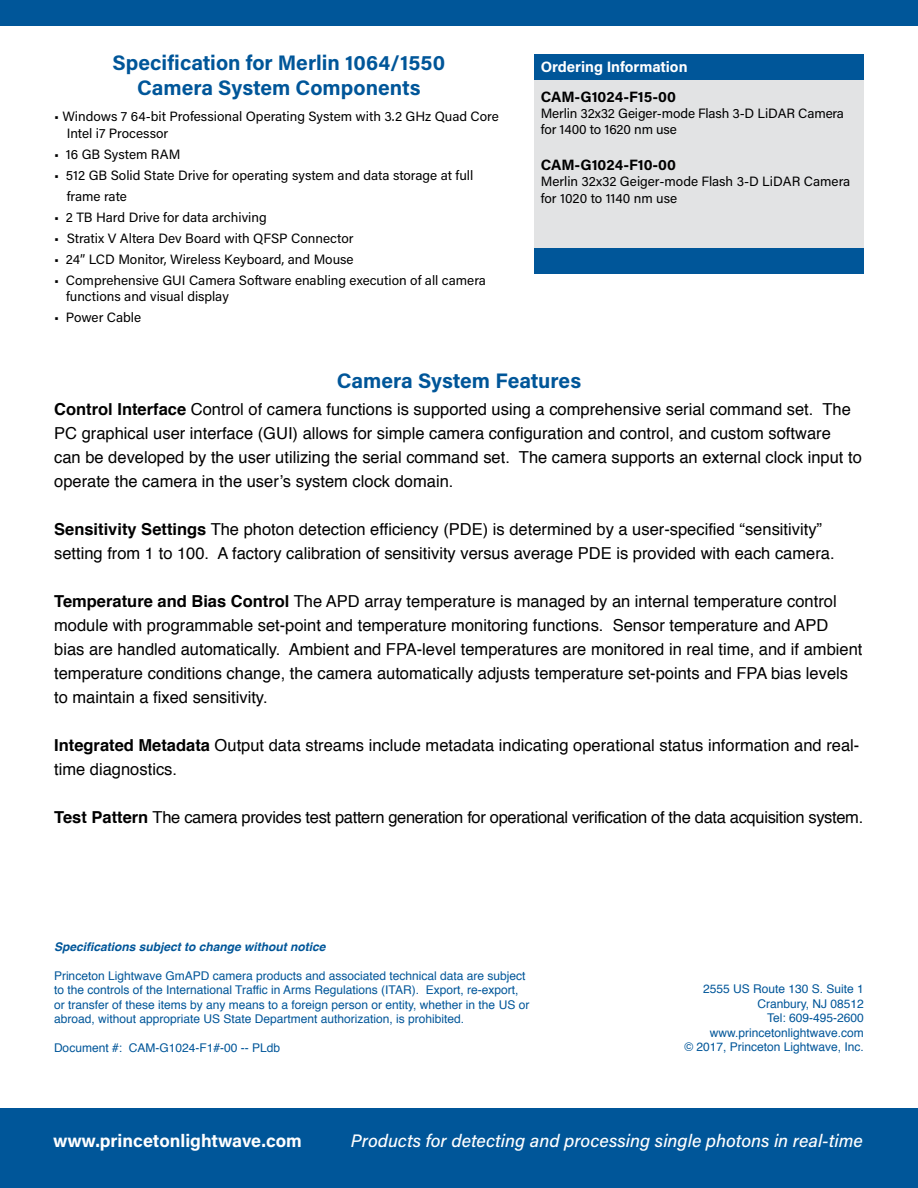
<style>
.page{position:relative;width:918px;height:1188px;background:#fff}
.page>*{position:absolute;margin:0;border:0;box-sizing:border-box;transform-origin:0 0}
.t1{font:700 21px/25.2px "Acumin Pro";color:#005699;text-align:center}
.t2{font:italic 500 18px "Acumin Pro";color:#fff}
.t3{font:700 18px "Acumin Pro";color:#fff}
.t4{font:16.5px/24px "Helvetica";color:#000}
.t5{font:16.5px "Helvetica";letter-spacing:-.02em;color:#000}
.t6{font:700 15px "Acumin Pro";color:#000}
.t7{font:700 15px "Acumin Pro";letter-spacing:-.005em;color:#fff}
.t8{font:13.5px/16.2px "Acumin Pro";color:#000}
.t9{font:12px/14.4px "Helvetica";color:#005699}
.t10{font:italic 700 12px "Helvetica";color:#005699}
.s1{font-weight:700}
</style>
<div class="page">
<div style="left:0;top:1108px;width:918px;height:80px;background:#005699"></div>
<div style="left:0;top:0;width:918px;height:26px;background:#005699"></div>
<div style="left:534px;top:54px;width:330px;height:194px;background:#e2e3e4"></div>
<div style="left:534px;top:54px;width:330px;height:25px;background:#005699"></div>
<div style="left:534px;top:249px;width:330px;height:25px;background:#005699"></div>
<p class="t1" style="left:113px;top:49px;width:334px">Specification for Merlin 1064/1550<br>Camera System Components</p>
<p class="t8" style="left:67px;top:108px;width:434px;text-indent:-13px">• Windows 7 64-bit Professional Operating System with 3.2 GHz Quad Core<br>Intel i7 Processor</p>
<p class="t8" style="left:54px;top:145px;width:128px">• 16 GB System RAM</p>
<p class="t8" style="left:67px;top:164px;width:408px;line-height:21px;text-indent:-13px">• 512 GB Solid State Drive for operating system and data storage at full frame rate</p>
<p class="t8" style="left:54px;top:208px;width:214px">• 2 TB Hard Drive for data archiving</p>
<p class="t8" style="left:54px;top:229px;width:301px">• Stratix V Altera Dev Board with QFSP Connector</p>
<p class="t8" style="left:54px;top:250px;width:301px">• 24” LCD Monitor, Wireless Keyboard, and Mouse</p>
<p class="t8" style="left:66px;top:271px;width:422px;text-indent:-12px">• Comprehensive GUI Camera Software enabling execution of all camera functions and visual display</p>
<p class="t8" style="left:54px;top:309px;width:89px">• Power Cable</p>
<p class="t7" style="left:541px;top:56px;width:148px">Ordering Information</p>
<p class="t6" style="left:541px;top:86px;width:137px">CAM-G1024-F15-00</p>
<p class="t8" style="left:541px;top:105px;width:305px">Merlin 32x32 Geiger-mode Flash 3-D LiDAR Camera for 1400 to 1620 nm use</p>
<p class="t6" style="left:541px;top:154px;width:137px">CAM-G1024-F10-00</p>
<p class="t8" style="left:541px;top:173px;width:311px">Merlin 32x32 Geiger-mode Flash 3-D LiDAR Camera for 1020 to 1140 nm use</p>
<p class="t1" style="left:337px;top:368px;width:246px">Camera System Features</p>
<p class="t4" style="left:54px;top:398px;width:809px"><span class="s1">Control Interface</span> Control of camera functions is supported using a comprehensive serial command set. The PC graphical user interface (GUI) allows for simple camera configuration and control, and custom software<br>can be developed by the user utilizing the serial command set. The camera supports an external clock input to operate the camera in the user’s system clock domain.</p>
<p class="t4" style="left:54px;top:518px;width:782px"><span class="s1">Sensitivity Settings</span> The photon detection efficiency (PDE) is determined by a user-specified “sensitivity” setting from 1 to 100. A factory calibration of sensitivity versus average PDE is provided with each camera.</p>
<p class="t4" style="left:54px;top:590px;width:810px"><span class="s1">Temperature and Bias Control</span> The APD array temperature is managed by an internal temperature control module with programmable set-point and temperature monitoring functions. Sensor temperature and APD bias are handled automatically. Ambient and FPA-level temperatures are monitored in real time, and if ambient temperature conditions change, the camera automatically adjusts temperature set-points and FPA bias levels to maintain a fixed sensitivity.</p>
<p class="t4" style="left:54px;top:734px;width:807px"><span class="s1">Integrated Metadata</span> Output data streams include metadata indicating operational status information and real&shy;time diagnostics.</p>
<p class="t5" style="left:54px;top:805px;width:811px"><span class="s1">Test Pattern</span> The camera provides test pattern generation for operational verification of the data acquisition system.</p>
<p class="t10" style="left:54px;top:937px;width:273px">Specifications subject to change without notice</p>
<p class="t9" style="left:54px;top:969px;width:477px">Princeton Lightwave GmAPD camera products and associated technical data are subject to the controls of the International Traffic in Arms Regulations (ITAR). Export, re-export, or transfer of these items by any means to a foreign person or entity, whether in the US or abroad, without appropriate US State Department authorization, is prohibited.</p>
<p class="t9" style="left:54px;top:1041px;width:228px">Document #: CAM-G1024-F1#-00 -- PLdb</p>
<p class="t9" style="left:684px;top:982px;width:181px;text-align:right">2555 US Route 130 S. Suite 1<br>Cranbury, NJ 08512<br>Tel: 609-495-2600 www.princetonlightwave.com<br>© 2017, Princeton Lightwave, Inc.</p>
<p class="t3" style="left:53px;top:1128px;width:250px">www.princetonlightwave.com</p>
<p class="t2" style="left:351px;top:1128px;width:514px">Products for detecting and processing single photons in real-time</p>
</div>
